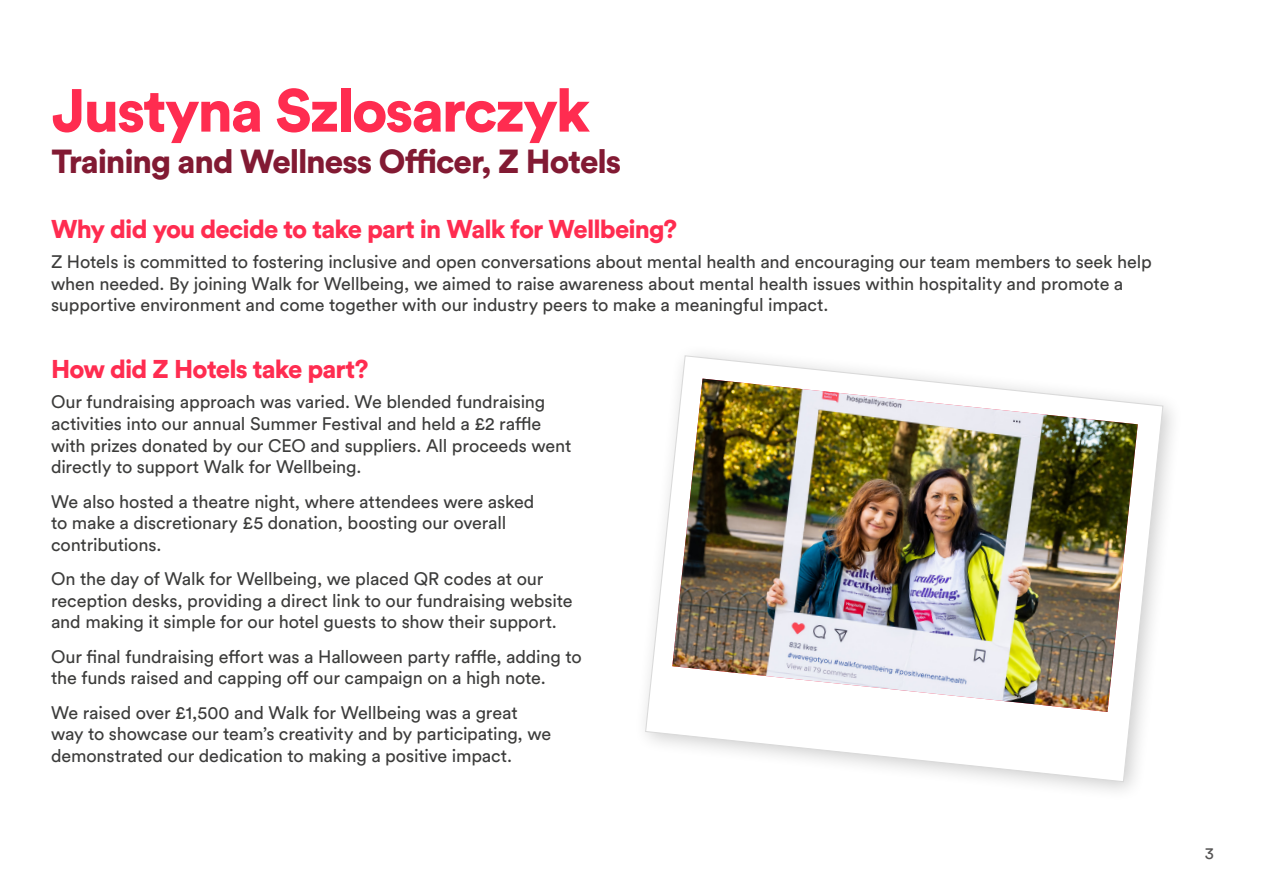
<style>
.page{position:relative;width:1263px;height:893px;background:#fff}
.page>*{position:absolute;margin:0;border:0;box-sizing:border-box;transform-origin:0 0}
.t1{font:900 60px "Circular Std";letter-spacing:-.035em;color:#ff2c50}
.t2{font:900 33px "Circular Std";letter-spacing:-.03em;color:#821a33}
.t3{font:900 25.5px "Circular Std";letter-spacing:-.035em;color:#ff2c50}
.t4{font:18px/21.6px "Circular Std";letter-spacing:-.01em;color:#3c3c3b}
.t5{font:16.5px "Circular Std";color:#555454}
</style>
<div class="page">
<svg style="left:645px;top:355px;width:519px;height:428px"></svg>
<img style="left:672px;top:379px;width:466px;height:333px">
<h1 class="t1" style="left:52px;top:71px;width:540px">Justyna Szlosarczyk</h1>
<h2 class="t2" style="left:52px;top:140px;width:571px">Training and Wellness Officer, Z Hotels</h2>
<h3 class="t3" style="left:51px;top:212px;width:628px">Why did you decide to take part in Walk for Wellbeing?</h3>
<p class="t4" style="left:51px;top:251px;width:1102px">Z Hotels is committed to fostering inclusive and open conversations about mental health and encouraging our team members to seek help when needed. By joining Walk for Wellbeing, we aimed to raise awareness about mental health issues within hospitality and promote a supportive environment and come together with our industry peers to make a meaningful impact.</p>
<h3 class="t3" style="left:51px;top:352px;width:319px">How did Z Hotels take part?</h3>
<p class="t4" style="left:51px;top:391px;width:522px">Our fundraising approach was varied. We blended fundraising activities into our annual Summer Festival and held a £2 raffle with prizes donated by our CEO and suppliers. All proceeds went directly to support Walk for Wellbeing.</p>
<p class="t4" style="left:51px;top:490px;width:485px">We also hosted a theatre night, where attendees were asked to make a discretionary £5 donation, boosting our overall contributions.</p>
<p class="t4" style="left:51px;top:568px;width:523px">On the day of Walk for Wellbeing, we placed QR codes at our reception desks, providing a direct link to our fundraising website and making it simple for our hotel guests to show their support.</p>
<p class="t4" style="left:51px;top:645px;width:532px">Our final fundraising effort was a Halloween party raffle, adding to the funds raised and capping off our campaign on a high note.</p>
<p class="t4" style="left:51px;top:701px;width:502px">We raised over £1,500 and Walk for Wellbeing was a great way to showcase our team’s creativity and by participating, we demonstrated our dedication to making a positive impact.</p>
<p class="t5" style="left:1205px;top:844px;width:11px">3</p>
</div>
